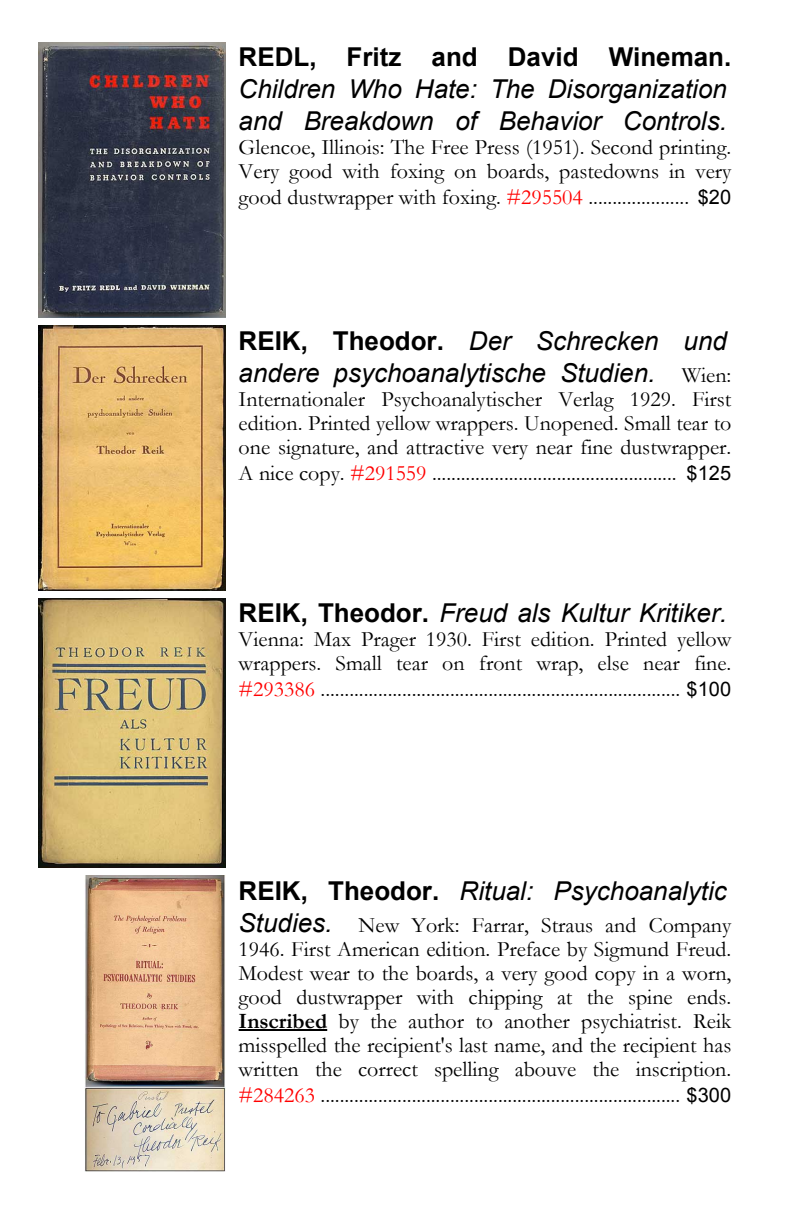
<style>
.page{position:relative;width:792px;height:1224px;background:#fff}
.page>*{position:absolute;margin:0;border:0;box-sizing:border-box;transform-origin:0 0}
.t1{font:italic 26px/32px "Arial";color:#000}
.t2{font:700 26px "Arial";color:#000}
.t3{font:22px/24px "Garamond";color:#000}
.s1{color:#f00}
.s2{font-family:"Arial";font-size:20px}
.s3{font-weight:700;font-style:normal}
.s4{font-family:"Garamond";font-style:normal;font-size:22px}
.s5{font-family:"Arial";font-style:italic;font-size:26px}
.s6{font-weight:700}
</style>
<div class="page">
<img style="left:38px;top:42px;width:188px;height:275px">
<img style="left:38px;top:326px;width:188px;height:264px">
<img style="left:38px;top:598px;width:188px;height:269px">
<img style="left:84px;top:876px;width:141px;height:296px">
<hr style="left:239px;top:1029px;width:88px;height:2px;background:#000">
<p class="t2" style="left:239px;top:47px;width:494px">REDL, Fritz and David Wineman.</p>
<p class="t1" style="left:239px;top:75px;width:490px">Children Who Hate: The Disorganization and Breakdown of Behavior Controls.</p>
<p class="t3" style="left:239px;top:138px;width:494px">Glencoe, Illinois: The Free Press (1951). Second printing.<br>Very good with foxing on boards, pastedowns in very</p>
<p class="t3" style="left:239px;top:188px;width:494px">good dustwrapper with foxing. <span class="s1">#295504</span> ..................... <span class="s2">$20</span></p>
<p class="t1" style="left:239px;top:327px;width:494px"><span class="s3">REIK, Theodor.</span> Der Schrecken und andere psychoanalytische Studien. <span class="s4">Wien:</span></p>
<p class="t3" style="left:239px;top:390px;width:494px;text-align:justify">Internationaler Psychoanalytischer Verlag 1929. First edition. Printed yellow wrappers. Unopened. Small tear to one signature, and attractive very near fine dustwrapper.</p>
<p class="t3" style="left:239px;top:464px;width:494px">A nice copy. <span class="s1">#291559</span> ................................................... <span class="s2">$125</span></p>
<p class="t1" style="left:239px;top:599px;width:490px"><span class="s3">REIK, Theodor.</span> Freud als Kultur Kritiker.</p>
<p class="t3" style="left:239px;top:630px;width:494px">Vienna: Max Prager 1930. First edition. Printed yellow wrappers. Small tear on front wrap, else near fine.</p>
<p class="t3" style="left:239px;top:680px;width:494px"><span class="s1">#293386</span> ........................................................................... <span class="s2">$100</span></p>
<p class="t1" style="left:239px;top:877px;width:490px"><span class="s3">REIK, Theodor.</span> Ritual: Psychoanalytic</p>
<p class="t3" style="left:239px;top:916px;width:494px;text-align:justify"><span class="s5">Studies.</span> New York: Farrar, Straus and Company 1946. First American edition. Preface by Sigmund Freud.<br>Modest wear to the boards, a very good copy in a worn, good dustwrapper with chipping at the spine ends.<br><span class="s6">Inscribed</span> by the author to another psychiatrist. Reik misspelled the recipient's last name, and the recipient has written the correct spelling abouve the inscription.</p>
<p class="t3" style="left:239px;top:1086px;width:494px"><span class="s1">#284263</span> ........................................................................... <span class="s2">$300</span></p>
</div>
